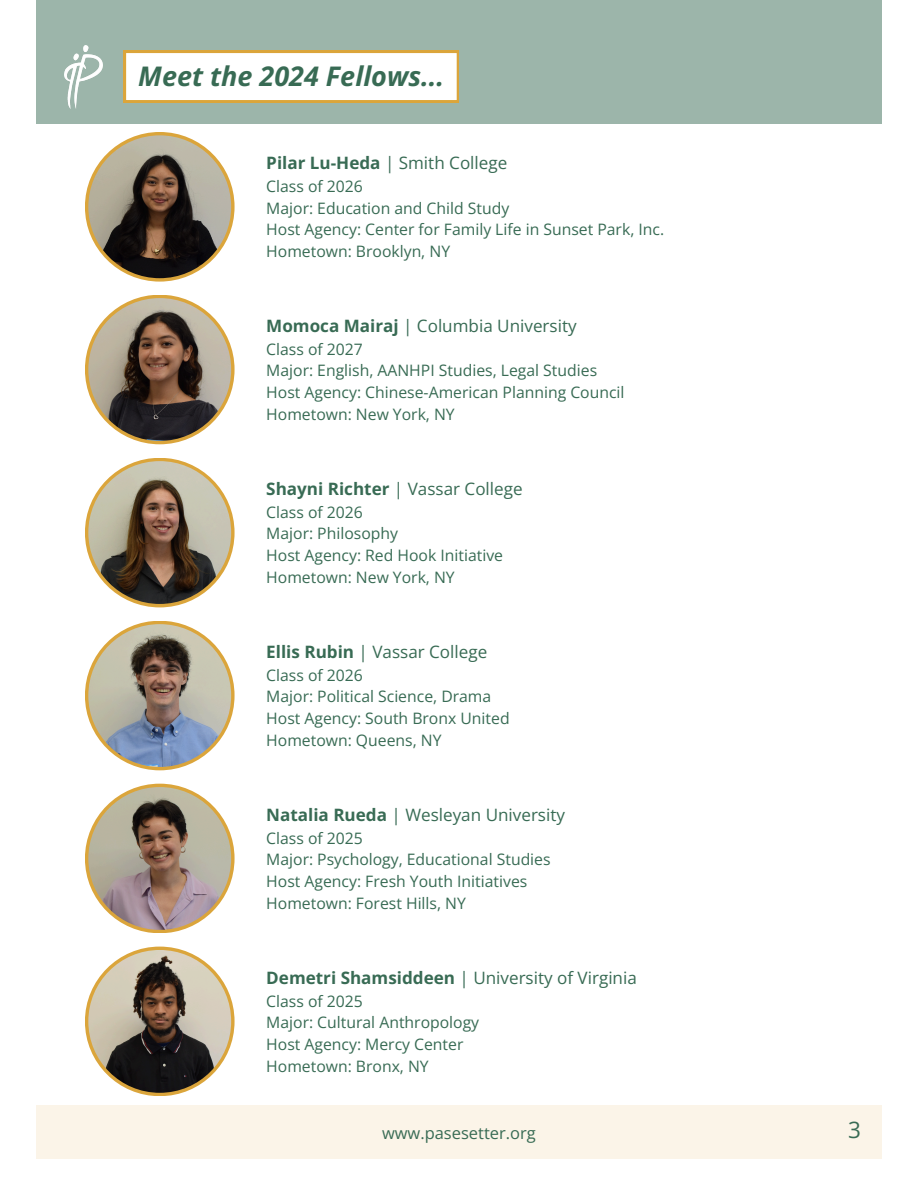
<style>
.page{position:relative;width:918px;height:1188px;background:#fff}
.page>*{position:absolute;margin:0;border:0;box-sizing:border-box;transform-origin:0 0}
.t1{font:italic 700 27px "Open Sans";color:#386b54}
.t2{font:22.5px "Open Sans";color:#386b54}
.t3{font:17.1px "Open Sans";color:#386b54}
.t4{font:16.5px "Open Sans";color:#386b54}
.t5{font:15.75px/21.6px "Open Sans";color:#386b54}
.s1{font-weight:700}
</style>
<div class="page">
<svg style="left:85px;top:132px;width:150px;height:150px;background:#d9aa4d"></svg>
<img style="left:88px;top:135px;width:143px;height:143px;border-radius:50%">
<svg style="left:85px;top:295px;width:150px;height:149px;background:#daa846"></svg>
<img style="left:88px;top:298px;width:143px;height:143px;border-radius:50%">
<svg style="left:85px;top:458px;width:150px;height:149px;background:#daa846"></svg>
<img style="left:88px;top:461px;width:143px;height:143px;border-radius:50%">
<div style="left:36px;top:1105px;width:846px;height:54px;background:#fbf4e8"></div>
<div style="left:36px;top:0;width:846px;height:124px;background:#9cb5aa"></div>
<img style="left:64px;top:45px;width:38px;height:63px">
<svg style="left:124px;top:51px;width:335px;height:51px;background:#fbf6ed"></svg>
<svg style="left:85px;top:947px;width:150px;height:149px;background:#dba947"></svg>
<img style="left:88px;top:950px;width:143px;height:143px;border-radius:50%">
<svg style="left:85px;top:621px;width:150px;height:149px;background:#dba948"></svg>
<img style="left:88px;top:624px;width:143px;height:143px;border-radius:50%">
<svg style="left:85px;top:784px;width:150px;height:149px;background:#dba947"></svg>
<img style="left:88px;top:787px;width:143px;height:143px;border-radius:50%">
<p class="t1" style="left:138px;top:57px;width:307px">Meet the 2024 Fellows...</p>
<h1 class="t3" style="left:266px;top:151px;width:243px"><span class="s1">Pilar Lu-Heda</span> | Smith College</h1>
<p class="t5" style="left:266px;top:175px;width:98px">Class of 2026</p>
<p class="t5" style="left:266px;top:197px;width:244px">Major: Education and Child Study</p>
<p class="t5" style="left:266px;top:218px;width:399px">Host Agency: Center for Family Life in Sunset Park, Inc.</p>
<p class="t5" style="left:266px;top:240px;width:185px">Hometown: Brooklyn, NY</p>
<p class="t3" style="left:266px;top:314px;width:312px"><span class="s1">Momoca Mairaj</span> | Columbia University</p>
<p class="t5" style="left:266px;top:338px;width:98px">Class of 2027</p>
<p class="t5" style="left:266px;top:359px;width:332px">Major: English, AANHPI Studies, Legal Studies</p>
<p class="t5" style="left:266px;top:381px;width:360px">Host Agency: Chinese-American Planning Council</p>
<p class="t5" style="left:266px;top:403px;width:190px">Hometown: New York, NY</p>
<p class="t3" style="left:266px;top:477px;width:258px"><span class="s1">Shayni Richter</span> | Vassar College</p>
<p class="t5" style="left:266px;top:501px;width:238px">Class of 2026<br>Major: Philosophy<br>Host Agency: Red Hook Initiative<br>Hometown: New York, NY</p>
<h2 class="t3" style="left:266px;top:640px;width:222px"><span class="s1">Ellis Rubin</span> | Vassar College</h2>
<h2 class="t5" style="left:266px;top:664px;width:245px">Class of 2026<br>Major: Political Science, Drama<br>Host Agency: South Bronx United<br>Hometown: Queens, NY</h2>
<h2 class="t3" style="left:266px;top:803px;width:300px"><span class="s1">Natalia Rueda</span> | Wesleyan University</h2>
<h2 class="t5" style="left:266px;top:827px;width:286px">Class of 2025<br>Major: Psychology, Educational Studies<br>Host Agency: Fresh Youth Initiatives<br>Hometown: Forest Hills, NY</h2>
<h2 class="t3" style="left:266px;top:966px;width:372px"><span class="s1">Demetri Shamsiddeen</span> | University of Virginia</h2>
<h2 class="t5" style="left:266px;top:990px;width:214px">Class of 2025<br>Major: Cultural Anthropology<br>Host Agency: Mercy Center<br>Hometown: Bronx, NY</h2>
<p class="t4" style="left:382px;top:1122px;width:155px">www.pasesetter.org</p>
<h2 class="t2" style="left:848px;top:1114px;width:14px">3</h2>
</div>
